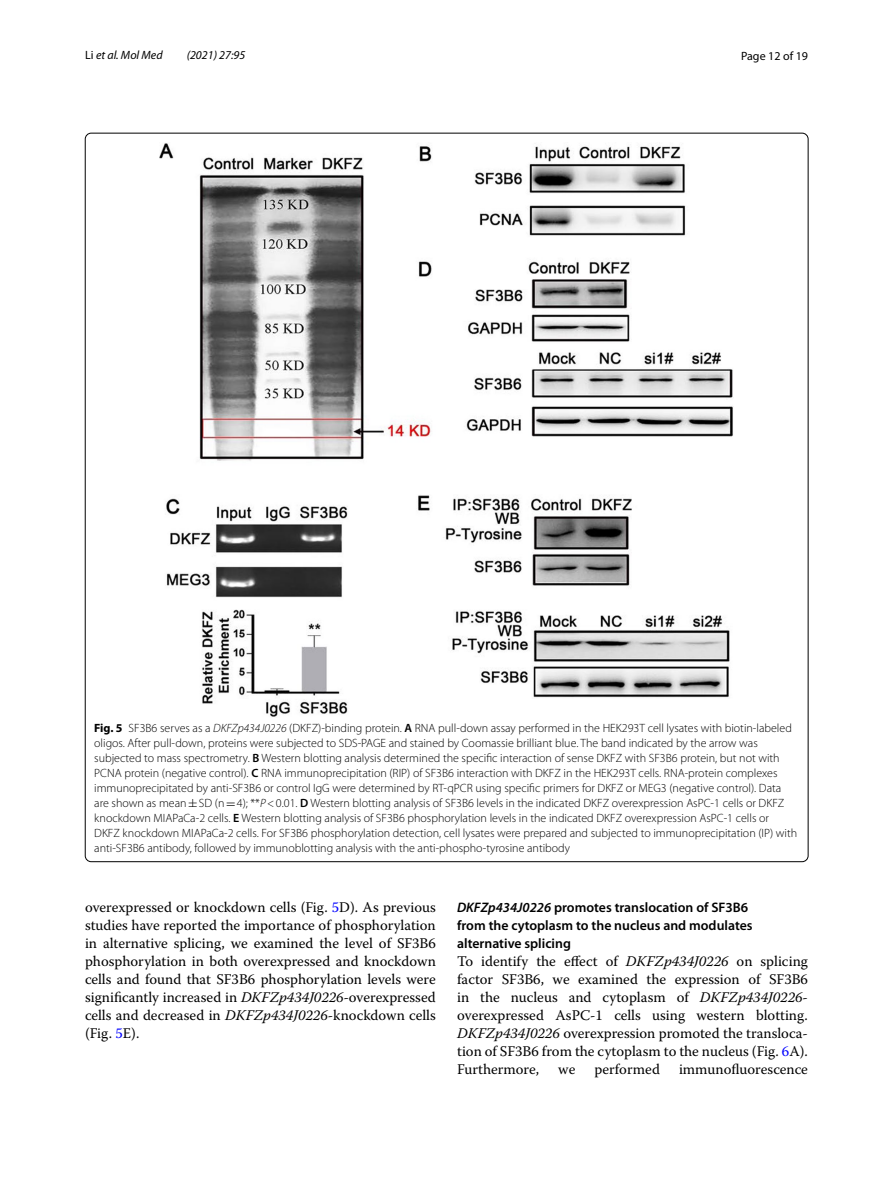
<style>
.page{position:relative;width:893px;height:1187px;background:#fff}
.page>*{position:absolute;margin:0;border:0;box-sizing:border-box;transform-origin:0 0}
.t1{font:14.7px/18px "Warnock Pro";color:#000;text-align:justify}
.t2{font:600 13.8px/18px "Myriad Pro";color:#000}
.t3{font:300 12px/15px "Myriad Pro";color:#000}
.t4{font:italic 12px "Myriad Pro";color:#000}
.t5{font:12px "Myriad Pro";color:#000}
.s1{font-style:normal}
.s2{font-weight:700}
.s3{font-style:italic}
.s4{font-weight:600}
.s5{font-family:"MTSY";font-weight:400}
.s6{color:#00f}
</style>
<div class="page">
<img style="left:160px;top:143px;width:573px;height:574px">
<p class="t4" style="left:85px;top:48px;width:79px"><span class="s1">Li</span> et al. Mol Med</p>
<p class="t4" style="left:187px;top:48px;width:60px">(2021) 27:95</p>
<p class="t5" style="left:741px;top:48px;width:68px">Page 12 of 19</p>
<p class="t3" style="left:94px;top:721px;width:704px"><span class="s2">Fig. 5</span> SF3B6 serves as a <span class="s3">DKFZp434J0226</span> (DKFZ)-binding protein. <span class="s4">A</span> RNA pull-down assay performed in the HEK293T cell lysates with biotin-labeled oligos. After pull-down, proteins were subjected to SDS-PAGE and stained by Coomassie brilliant blue. The band indicated by the arrow was subjected to mass spectrometry. <span class="s4">B</span> Western blotting analysis determined the specific interaction of sense DKFZ with SF3B6 protein, but not with PCNA protein (negative control). <span class="s4">C</span> RNA immunoprecipitation (RIP) of SF3B6 interaction with DKFZ in the HEK293T cells. RNA-protein complexes immunoprecipitated by anti-SF3B6 or control IgG were determined by RT-qPCR using specific primers for DKFZ or MEG3 (negative control). Data are shown as mean<span class="s5">±</span>SD (n<span class="s5">=</span>4); **<span class="s3">P</span>&lt;0.01. <span class="s4">D</span> Western blotting analysis of SF3B6 levels in the indicated DKFZ overexpression AsPC-1 cells or DKFZ knockdown MIAPaCa-2 cells. <span class="s4">E</span> Western blotting analysis of SF3B6 phosphorylation levels in the indicated DKFZ overexpression AsPC-1 cells or DKFZ knockdown MIAPaCa-2 cells. For SF3B6 phosphorylation detection, cell lysates were prepared and subjected to immunoprecipitation (IP) with anti-SF3B6 antibody, followed by immunoblotting analysis with the anti-phospho-tyrosine antibody</p>
<p class="t1" style="left:85px;top:897px;width:352px">overexpressed or knockdown cells (Fig. <span class="s6">5</span>D). As previous studies have reported the importance of phosphorylation in alternative splicing, we examined the level of SF3B6 phosphorylation in both overexpressed and knockdown cells and found that SF3B6 phosphorylation levels were significantly increased in <span class="s3">DKFZp434J0226-</span>overexpressed cells and decreased in <span class="s3">DKFZp434J0226</span>-knockdown cells (Fig. <span class="s6">5</span>E).</p>
<p class="t2" style="left:457px;top:897px;width:297px"><span class="s3">DKFZp434J0226</span> promotes translocation of SF3B6 from the cytoplasm to the nucleus and modulates alternative splicing</p>
<p class="t1" style="left:457px;top:951px;width:352px">To identify the effect of <span class="s3">DKFZp434J0226</span> on splicing factor SF3B6, we examined the expression of SF3B6 in the nucleus and cytoplasm of <span class="s3">DKFZp434J0226</span>- overexpressed AsPC-1 cells using western blotting.<br><span class="s3">DKFZp434J0226</span> overexpression promoted the transloca&shy;tion of SF3B6 from the cytoplasm to the nucleus (Fig. <span class="s6">6</span>A).<br>Furthermore,</p>
<p class="t1" style="left:558px;top:1059px;width:19px">we</p>
<p class="t1" style="left:594px;top:1059px;width:67px">performed</p>
<p class="t1" style="left:679px;top:1059px;width:130px">immunofluorescence</p>
</div>
